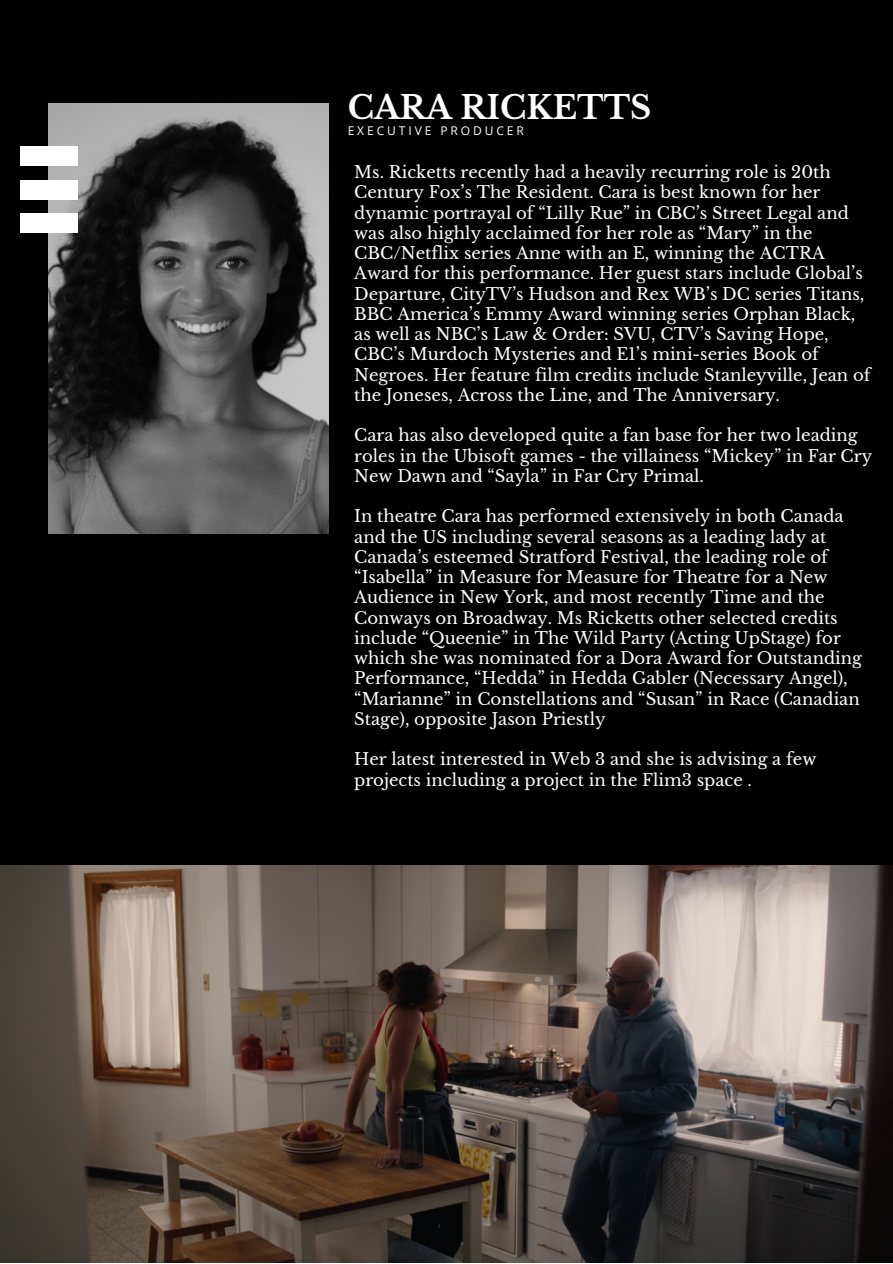
<style>
.page{position:relative;width:893px;height:1264px;background:#fff}
.page>*{position:absolute;margin:0;border:0;box-sizing:border-box;transform-origin:0 0}
.t1{font:700 31.95px "Libre Baskerville";color:#fff}
.t2{font:16.5px/20.2px "Libre Baskerville";color:#fff}
.t3{font:12px "Open Sans";letter-spacing:.24em;color:#fff}
</style>
<div class="page">
<div style="left:0;top:0;width:892px;height:1262px;background:#000"></div>
<img style="left:49px;top:104px;width:279px;height:429px">
<div style="left:20px;top:147px;width:57px;height:19px;background:#fff"></div>
<div style="left:20px;top:180px;width:57px;height:19px;background:#fff"></div>
<div style="left:20px;top:213px;width:57px;height:19px;background:#fff"></div>
<img style="left:0;top:865px;width:892px;height:396px">
<p class="t1" style="left:348px;top:88px;width:305px">CARA RICKETTS</p>
<p class="t3" style="left:348px;top:122px;width:178px">EXECUTIVE PRODUCER</p>
<p class="t2" style="left:354px;top:162px;width:518px">Ms. Ricketts recently had a heavily recurring role is 20th Century Fox’s The Resident. Cara is best known for her dynamic portrayal of “Lilly Rue” in CBC’s Street Legal and was also highly acclaimed for her role as “Mary” in the CBC/Netflix series Anne with an E, winning the ACTRA Award for this performance. Her guest stars include Global’s Departure, CityTV’s Hudson and Rex WB’s DC series Titans, BBC America’s Emmy Award winning series Orphan Black, as well as NBC’s Law &amp; Order: SVU, CTV’s Saving Hope, CBC’s Murdoch Mysteries and E1’s mini-series Book of Negroes. Her feature film credits include Stanleyville, Jean of the Joneses, Across the Line, and The Anniversary.</p>
<p class="t2" style="left:354px;top:425px;width:519px">Cara has also developed quite a fan base for her two leading roles in the Ubisoft games - the villainess “Mickey” in Far Cry<br>New Dawn and “Sayla” in Far Cry Primal.</p>
<p class="t2" style="left:354px;top:506px;width:509px">In theatre Cara has performed extensively in both Canada and the US including several seasons as a leading lady at Canada’s esteemed Stratford Festival, the leading role of “Isabella” in Measure for Measure for Theatre for a New Audience in New York, and most recently Time and the Conways on Broadway. Ms Ricketts other selected credits include “Queenie” in The Wild Party (Acting UpStage) for which she was nominated for a Dora Award for Outstanding Performance, “Hedda” in Hedda Gabler (Necessary Angel), “Marianne” in Constellations and “Susan” in Race (Canadian Stage), opposite Jason Priestly</p>
<p class="t2" style="left:354px;top:749px;width:463px">Her latest interested in Web 3 and she is advising a few projects including a project in the Flim3 space .</p>
</div>
